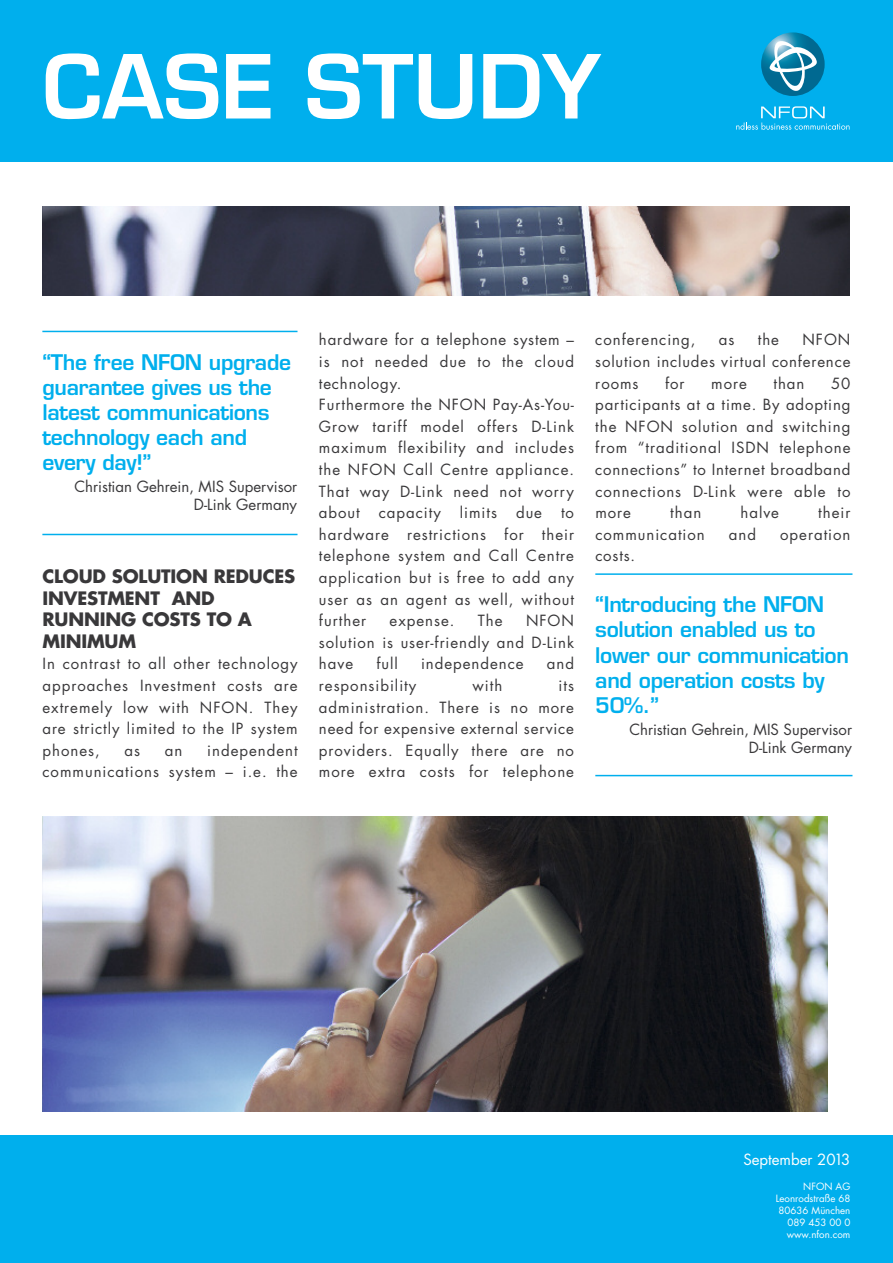
<style>
.page{position:relative;width:893px;height:1263px;background:#fff}
.page>*{position:absolute;margin:0;border:0;box-sizing:border-box;transform-origin:0 0}
.t1{font:600 85.95px "Eurostile LT Std";color:#fff}
.t2{font:600 21px/25.2px "Eurostile";letter-spacing:-.015em;color:#00afed}
.t3{font:700 18px/21.6px "Futura Std";letter-spacing:-.01em;color:#39383a}
.t4{font:15px/21.6px "Futura Std";letter-spacing:.065em;color:#39383a;text-align:justify}
.t5{font:15px/18px "Futura Std";color:#39383a;text-align:right}
.t6{font:15px "Futura Std";color:#fff}
.t7{font:9.75px/12px "Futura Std";color:#fff;text-align:right}
.s1{font-family:"Eurostile LT Std"}
</style>
<div class="page">
<div style="left:0;top:0;width:893px;height:162px;background:#00afed"></div>
<div style="left:0;top:1135px;width:893px;height:128px;background:#00afed"></div>
<img style="left:43px;top:206px;width:806px;height:90px">
<img style="left:43px;top:817px;width:784px;height:294px">
<hr style="left:42px;top:331px;width:255px;height:1px;background:#00afed">
<hr style="left:42px;top:534px;width:255px;height:1px;background:#00afed">
<hr style="left:595px;top:573px;width:257px;height:2px;background:#00afed">
<hr style="left:595px;top:775px;width:257px;height:1px;background:#00afed">
<svg style="left:761px;top:32px;width:64px;height:64px"></svg>
<svg style="left:769px;top:39px;width:48px;height:53px;background:#539fbb"></svg>
<svg style="left:736px;top:106px;width:113px;height:24px"></svg>
<h1 class="t1" style="left:43px;top:54px;width:559px">CASE STUDY</h1>
<h2 class="t2" style="left:42px;top:349px;width:250px">“The free NFON upgrade guarantee gives us the latest communications technology each and every day!<span class="s1">”</span></h2>
<p class="t5" style="left:74px;top:479px;width:224px">Christian Gehrein, MIS Supervisor<br>D-Link Germany</p>
<p class="t3" style="left:43px;top:567px;width:254px">CLOUD SOLUTION REDUCES<br>INVESTMENT AND<br>RUNNING COSTS TO A<br>MINIMUM</p>
<p class="t4" style="left:43px;top:654px;width:257px">In contrast to all other technology approaches Investment costs are extremely low with NFON. They are strictly limited to the IP system phones,</p>
<p class="t4" style="left:43px;top:741px;width:257px;text-align:right">independent<br>communications system – i.e. the</p>
<p class="t4" style="left:124px;top:741px;width:17px">as</p>
<p class="t4" style="left:165px;top:741px;width:19px">an</p>
<p class="t4" style="left:319px;top:330px;width:257px;text-align:left">hardware for a telephone system – is not needed due to the cloud technology.<br>Furthermore the NFON Pay-As-You-<br>Grow tariff model offers D-Link maximum flexibility and includes the NFON Call Centre appliance.<br>That way D-Link need not worry about</p>
<p class="t4" style="left:379px;top:503px;width:64px">capacity</p>
<p class="t4" style="left:460px;top:503px;width:39px">limits</p>
<p class="t4" style="left:516px;top:503px;width:28px">due</p>
<p class="t4" style="left:319px;top:503px;width:257px;text-indent:242px">to hardware restrictions for their telephone system and Call Centre application but is free to add any user as an agent as well, without further</p>
<p class="t4" style="left:390px;top:611px;width:66px">expense.</p>
<p class="t4" style="left:478px;top:611px;width:26px">The</p>
<p class="t4" style="left:319px;top:611px;width:257px;text-indent:207px">NFON solution is user-friendly and D-Link have</p>
<p class="t4" style="left:376px;top:654px;width:23px">full</p>
<p class="t4" style="left:421px;top:654px;width:104px">independence</p>
<p class="t4" style="left:547px;top:654px;width:29px">and</p>
<p class="t4" style="left:319px;top:676px;width:99px">responsibility</p>
<p class="t4" style="left:473px;top:676px;width:31px">with</p>
<p class="t4" style="left:319px;top:676px;width:257px;text-indent:240px">its administration. There is no more need for expensive external service providers. Equally there are no more extra costs for telephone</p>
<p class="t4" style="left:595px;top:330px;width:102px">conferencing,</p>
<p class="t4" style="left:719px;top:330px;width:17px">as</p>
<p class="t4" style="left:758px;top:330px;width:23px">the</p>
<p class="t4" style="left:595px;top:330px;width:257px;text-indent:207px">NFON solution includes virtual conference rooms</p>
<p class="t4" style="left:665px;top:373px;width:21px">for</p>
<p class="t4" style="left:711px;top:373px;width:37px">more</p>
<p class="t4" style="left:773px;top:373px;width:33px">than</p>
<p class="t4" style="left:595px;top:373px;width:257px;text-indent:236px">50 participants at a time. By adopting the NFON solution and switching from “traditional ISDN telephone connections” to Internet broadband connections D-Link were able to more</p>
<p class="t4" style="left:670px;top:503px;width:33px">than</p>
<p class="t4" style="left:740px;top:503px;width:40px">halve</p>
<p class="t4" style="left:818px;top:503px;width:34px">their</p>
<p class="t4" style="left:595px;top:525px;width:111px">communication</p>
<p class="t4" style="left:729px;top:525px;width:29px">and</p>
<p class="t4" style="left:780px;top:525px;width:72px">operation</p>
<p class="t4" style="left:595px;top:546px;width:41px">costs.</p>
<h2 class="t2" style="left:595px;top:592px;width:255px">“Introducing the NFON solution enabled us to lower our communication and operation costs by<br>50%.”</h2>
<p class="t5" style="left:629px;top:721px;width:224px">Christian Gehrein, MIS Supervisor<br>D-Link Germany</p>
<p class="t6" style="left:743px;top:1152px;width:109px">September 2013</p>
<p class="t7" style="left:776px;top:1181px;width:76px">NFON AG<br>Leonrodstraße 68<br>80636 München<br>089 453 00 0 www.nfon.com</p>
</div>
